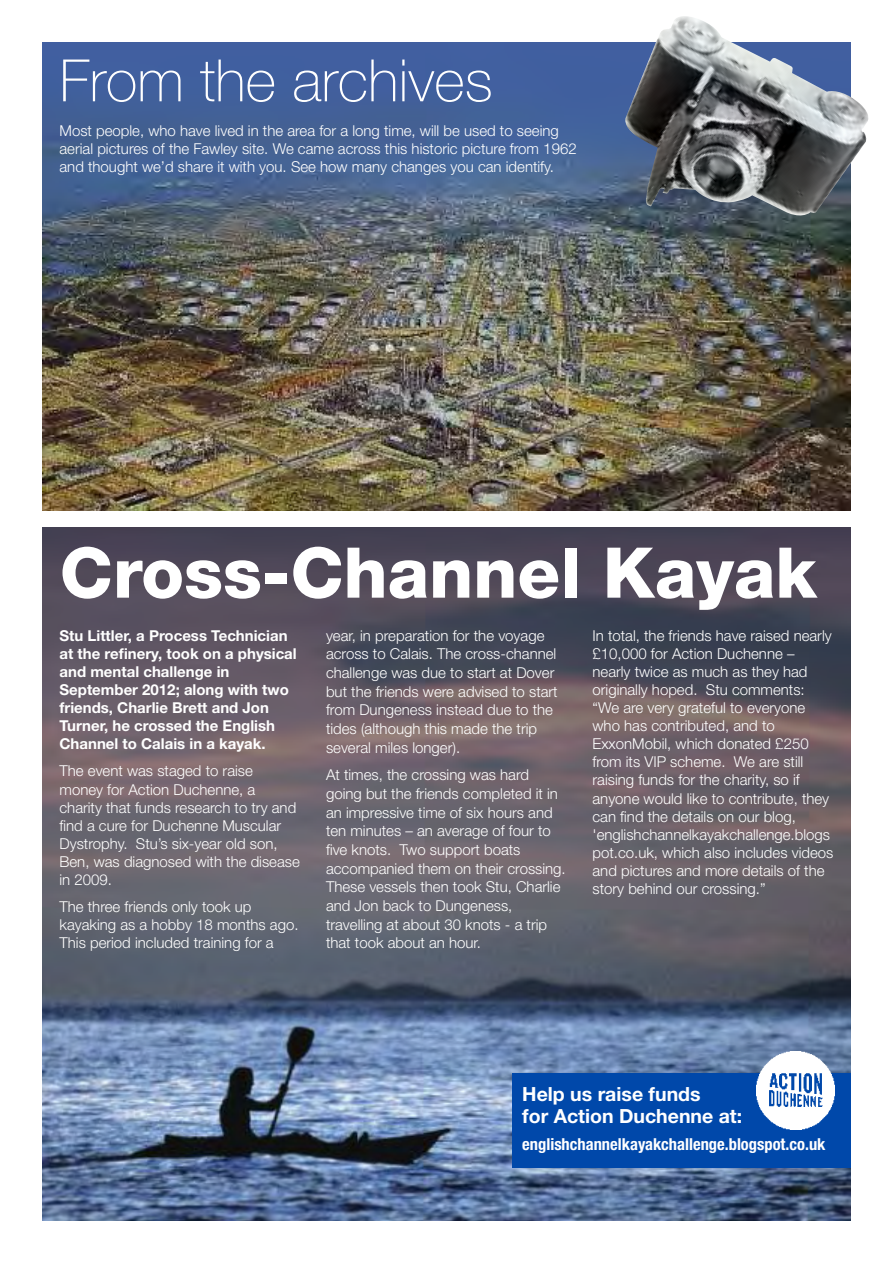
<style>
.page{position:relative;width:893px;height:1263px;background:#fff}
.page>*{position:absolute;margin:0;border:0;box-sizing:border-box;transform-origin:0 0}
.t1{font:800 70.05px "Helvetica Neue LT Std";color:#fff}
.t2{font:100 58.5px "Helvetica Neue LT Std";color:#fff}
.t3{font:700 19.5px/22.6px "Helvetica Neue LT Std";color:#fff}
.t4{font:700 condensed 16.5px "Helvetica Neue LT Std";color:#fff}
.t5{font:300 15px/18.1px "Helvetica Neue LT Std";color:#fff}
.t6{font:700 15px/18.1px "Helvetica Neue LT Std";color:#fff}
</style>
<div class="page">
<img style="left:43px;top:528px;width:807px;height:692px">
<div style="left:512px;top:1073px;width:338px;height:95px;background:#0048aa"></div>
<img style="left:756px;top:1052px;width:78px;height:77px">
<img style="left:43px;top:43px;width:807px;height:468px">
<img style="left:623px;top:16px;width:246px;height:203px">
<h2 class="t2" style="left:60px;top:60px;width:435px">From the archives</h2>
<p class="t5" style="left:60px;top:123px;width:519px">Most people, who have lived in the area for a long time, will be used to seeing aerial pictures of the Fawley site. We came across this historic picture from 1962 and thought we’d share it with you. See how many changes you can identify.</p>
<h1 class="t1" style="left:60px;top:548px;width:759px">Cross-Channel Kayak</h1>
<p class="t6" style="left:60px;top:628px;width:239px">Stu Littler, a Process Technician at the refinery, took on a physical and mental challenge in<br>September 2012; along with two friends, Charlie Brett and Jon<br>Turner, he crossed the English<br>Channel to Calais in a kayak.</p>
<p class="t5" style="left:60px;top:763px;width:242px">The event was staged to raise money for Action Duchenne, a charity that funds research to try and find a cure for Duchenne Muscular<br>Dystrophy. Stu’s six-year old son,<br>Ben, was diagnosed with the disease in 2009.</p>
<p class="t5" style="left:60px;top:899px;width:240px">The three friends only took up kayaking as a hobby 18 months ago.<br>This period included training for a</p>
<p class="t5" style="left:326px;top:628px;width:233px;line-height:18.6px">year, in preparation for the voyage across to Calais. The cross-channel challenge was due to start at Dover but the friends were advised to start from Dungeness instead due to the tides (although this made the trip several miles longer).</p>
<p class="t5" style="left:326px;top:767px;width:241px;line-height:18.6px">At times, the crossing was hard going but the friends completed it in an impressive time of six hours and ten minutes – an average of four to five knots. Two support boats accompanied them on their crossing.<br>These vessels then took Stu, Charlie and Jon back to Dungeness, travelling at about 30 knots - a trip that took about an hour.</p>
<p class="t5" style="left:592px;top:628px;width:242px">In total, the friends have raised nearly £10,000 for Action Duchenne – nearly twice as much as they had originally hoped. Stu comments: “We are very grateful to everyone who has contributed, and to ExxonMobil, which donated £250 from its VIP scheme. We are still raising funds for the charity, so if anyone would like to contribute, they can find the details on our blog, 'englishchannelkayakchallenge.blogs pot.co.uk, which also includes videos and pictures and more details of the story behind our crossing.”</p>
<h3 class="t3" style="left:522px;top:1084px;width:221px">Help us raise funds<br>for Action Duchenne at:</h3>
<p class="t4" style="left:522px;top:1138px;width:305px">englishchannelkayakchallenge.blogspot.co.uk</p>
</div>
